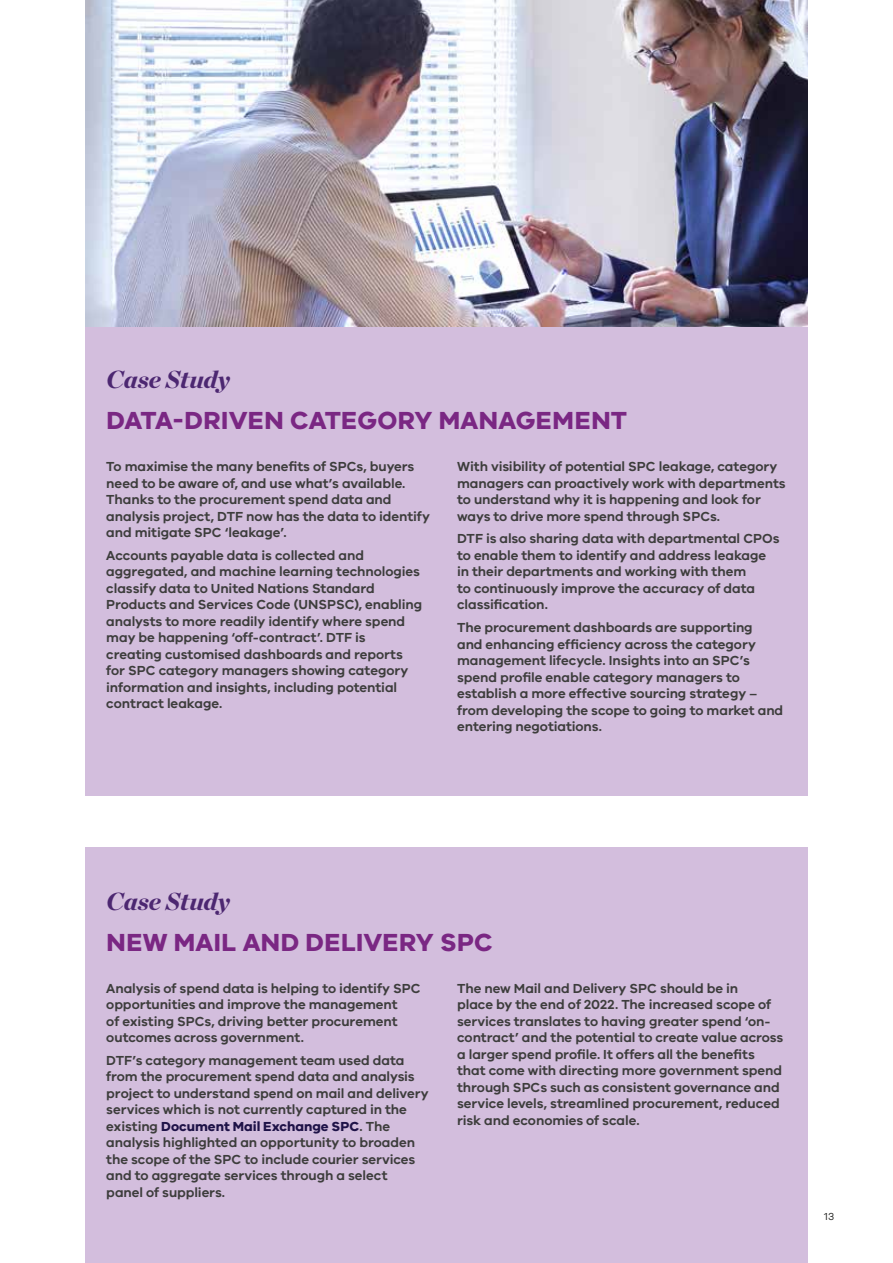
<style>
.page{position:relative;width:893px;height:1263px;background:#fff}
.page>*{position:absolute;margin:0;border:0;box-sizing:border-box;transform-origin:0 0}
.Case_Study_Heading_2{font:700 25.5px "VIC";letter-spacing:.015em;color:#7a2783}
.Case_Study_Header_20{font:italic 900 24.45px "Chronicle Display";letter-spacing:-.005em;color:#4c2771}
.Case_Study_Body_Copy{font:600 13.5px/16.5px "VIC";letter-spacing:-.005em;color:#3d3d3c}
.t1{font:10.5px "VIC";color:#1d1d1b}
.s1{font-weight:700;color:#1e1247}
</style>
<div class="page">
<div style="left:85px;top:326px;width:723px;height:469px;background:#d3bedd"></div>
<div style="left:85px;top:847px;width:723px;height:416px;background:#d3bedd"></div>
<img style="left:85px;top:0;width:723px;height:326px">
<p class="Case_Study_Header_20" style="left:106px;top:359px;width:125px">Case Study</p>
<p class="Case_Study_Heading_2" style="left:106px;top:405px;width:522px">DATA-DRIVEN CATEGORY MANAGEMENT</p>
<p class="Case_Study_Body_Copy" style="left:106px;top:458px;width:325px">To maximise the many benefits of SPCs, buyers need to be aware of, and use what’s available.<br>Thanks to the procurement spend data and analysis project, DTF now has the data to identify and mitigate SPC ‘leakage’.</p>
<p class="Case_Study_Body_Copy" style="left:106px;top:547px;width:317px">Accounts payable data is collected and aggregated, and machine learning technologies classify data to United Nations Standard Products and Services Code (UNSPSC), enabling analysts to more readily identify where spend may be happening ‘off-contract’. DTF is creating customised dashboards and reports for SPC category managers showing category information and insights, including potential contract leakage.</p>
<p class="Case_Study_Body_Copy" style="left:457px;top:458px;width:330px">With visibility of potential SPC leakage, category managers can proactively work with departments to understand why it is happening and look for ways to drive more spend through SPCs.</p>
<p class="Case_Study_Body_Copy" style="left:457px;top:530px;width:324px">DTF is also sharing data with departmental CPOs to enable them to identify and address leakage in their departments and working with them<br>to continuously improve the accuracy of data classification.</p>
<p class="Case_Study_Body_Copy" style="left:457px;top:619px;width:328px">The procurement dashboards are supporting<br>and enhancing efficiency across the category management lifecycle. Insights into an SPC’s spend profile enable category managers to establish a more effective sourcing strategy – from developing the scope to going to market and entering negotiations.</p>
<p class="Case_Study_Header_20" style="left:106px;top:880px;width:125px">Case Study</p>
<p class="Case_Study_Heading_2" style="left:106px;top:926px;width:388px">NEW MAIL AND DELIVERY SPC</p>
<p class="Case_Study_Body_Copy" style="left:106px;top:979px;width:316px">Analysis of spend data is helping to identify SPC opportunities and improve the management<br>of existing SPCs, driving better procurement outcomes across government.</p>
<p class="Case_Study_Body_Copy" style="left:106px;top:1052px;width:324px">DTF’s category management team used data from the procurement spend data and analysis project to understand spend on mail and delivery services which is not currently captured in the existing <span class="s1">Document Mail Exchange SPC</span>. The</p>
<p class="Case_Study_Body_Copy" style="left:106px;top:1134px;width:311px">analysis highlighted an opportunity to broaden the scope of the SPC to include courier services and to aggregate services through a select panel of suppliers.</p>
<p class="Case_Study_Body_Copy" style="left:457px;top:979px;width:328px">The new Mail and Delivery SPC should be in<br>place by the end of 2022. The increased scope of services translates to having greater spend ‘on&shy;contract’ and the potential to create value across a larger spend profile. It offers all the benefits that come with directing more government spend through SPCs such as consistent governance and service levels, streamlined procurement, reduced risk and economies of scale.</p>
<p class="t1" style="left:824px;top:1210px;width:11px">13</p>
</div>
